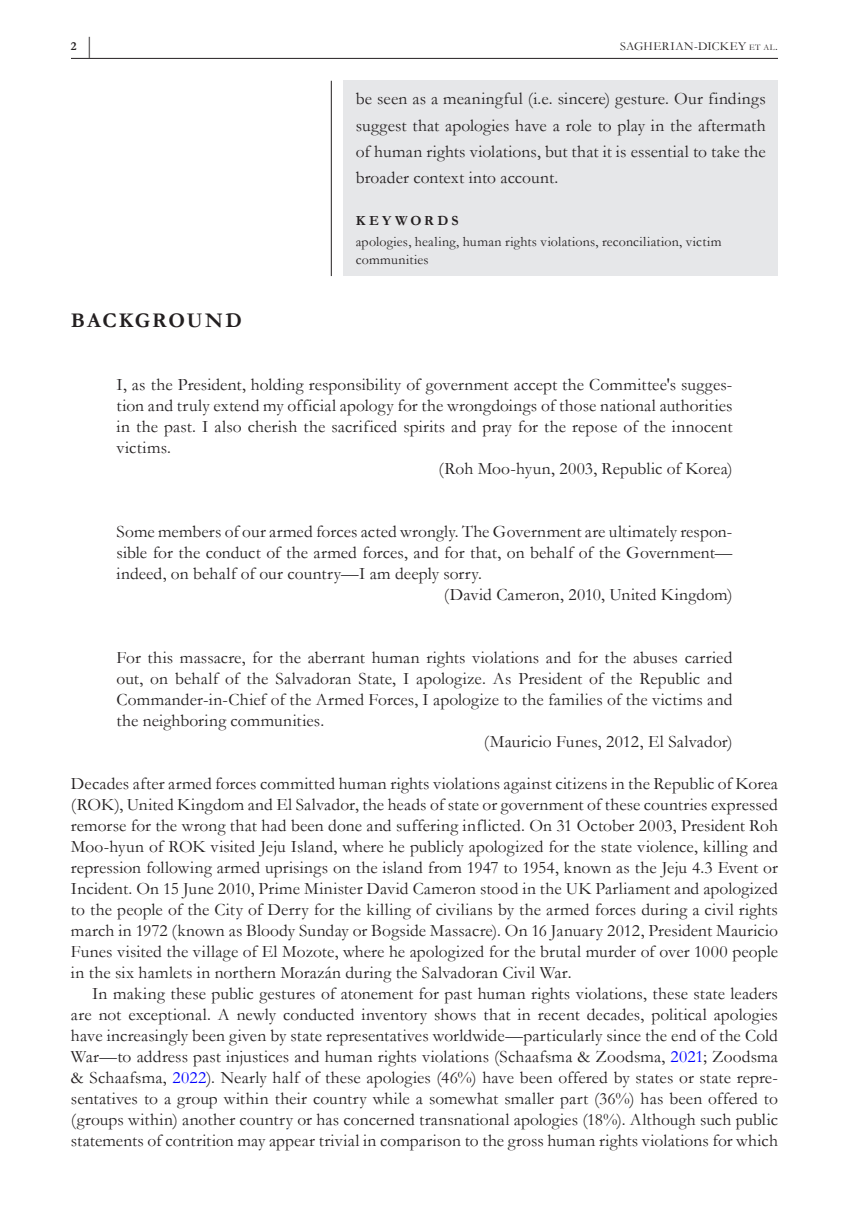
<style>
.page{position:relative;width:849px;height:1221px;background:#fff}
.page>*{position:absolute;margin:0;border:0;box-sizing:border-box;transform-origin:0 0}
.t1{font:700 21px "Garamond";letter-spacing:.09em;color:#231f20}
.t2{font:17.5px/21px "Garamond";letter-spacing:.005em;color:#231f20;text-align:justify}
.t3{font:14px/17.5px "Garamond";letter-spacing:.015em;color:#231f20}
.t4{font:700 14px "Garamond";letter-spacing:.23em;color:#231f20}
.t5{font:12.25px "Garamond";letter-spacing:.025em;color:#231f20}
.t6{font:700 12.25px "Garamond";color:#231f20}
.s1{font-size:23.62px}
.s2{font-size:8.58px}
.s3{color:#00f}
</style>
<div class="page">
<hr style="left:71px;top:58px;width:706px;height:1px;background:#231f20">
<div style="left:343px;top:81px;width:434px;height:195px;background:#e6e7e9"></div>
<hr style="left:331px;top:81px;width:1px;height:195px;background:#231f20">
<p class="t6" style="left:71px;top:38px;width:23px">2 <span class="s1">|</span></p>
<p class="t5" style="left:620px;top:38px;width:159px">SAGHERIAN-DICKEY <span class="s2">et al</span>.</p>
<p class="t1" style="left:71px;top:306px;width:172px">BACKGROUND</p>
<p class="t2" style="left:356px;top:85px;width:411px;line-height:26.2px">be seen as a meaningful (i.e. sincere) gesture. Our findings suggest that apologies have a role to play in the aftermath of human rights violations, but that it is essential to take the broader context into account.</p>
<p class="t4" style="left:356px;top:211px;width:104px">KEYWORDS</p>
<p class="t3" style="left:356px;top:233px;width:367px">apologies, healing, human rights violations, reconciliation, victim communities</p>
<p class="t2" style="left:116px;top:373px;width:617px">I, as the President, holding responsibility of government accept the Committee's sugges-</p>
<p class="t2" style="left:116px;top:394px;width:617px">tion and truly extend my official apology for the wrongdoings of those national authorities</p>
<p class="t2" style="left:116px;top:415px;width:617px">in the past. I also cherish the sacrificed spirits and pray for the repose of the innocent</p>
<p class="t2" style="left:116px;top:436px;width:56px">victims.</p>
<p class="t2" style="left:438px;top:457px;width:295px">(Roh Moo-hyun, 2003, Republic of Korea)</p>
<p class="t2" style="left:116px;top:520px;width:617px">Some members of our armed forces acted wrongly. The Government are ultimately respon-</p>
<p class="t2" style="left:116px;top:541px;width:617px">sible for the conduct of the armed forces, and for that, on behalf of the Government—</p>
<p class="t2" style="left:116px;top:562px;width:367px">indeed, on behalf of our country—I am deeply sorry.</p>
<p class="t2" style="left:443px;top:583px;width:290px">(David Cameron, 2010, United Kingdom)</p>
<p class="t2" style="left:116px;top:646px;width:617px">For this massacre, for the aberrant human rights violations and for the abuses carried</p>
<p class="t2" style="left:116px;top:667px;width:617px">out, on behalf of the Salvadoran State, I apologize. As President of the Republic and</p>
<p class="t2" style="left:116px;top:688px;width:617px">Commander-in-Chief of the Armed Forces, I apologize to the families of the victims and</p>
<p class="t2" style="left:116px;top:709px;width:209px">the neighboring communities.</p>
<p class="t2" style="left:483px;top:730px;width:250px">(Mauricio Funes, 2012, El Salvador)</p>
<p class="t2" style="left:71px;top:772px;width:708px">Decades after armed forces committed human rights violations against citizens in the Republic of Korea (ROK), United Kingdom and El Salvador, the heads of state or government of these countries expressed remorse for the wrong that had been done and suffering inflicted. On 31 October 2003, President Roh Moo-hyun of ROK visited Jeju Island, where he publicly apologized for the state violence, killing and repression following armed uprisings on the island from 1947 to 1954, known as the Jeju 4.3 Event or Incident. On 15 June 2010, Prime Minister David Cameron stood in the UK Parliament and apologized to the people of the City of Derry for the killing of civilians by the armed forces during a civil rights march in 1972 (known as Bloody Sunday or Bogside Massacre). On 16 January 2012, President Mauricio Funes visited the village of El Mozote, where he apologized for the brutal murder of over 1000 people in the six hamlets in northern Morazán during the Salvadoran Civil War.</p>
<p class="t2" style="left:71px;top:982px;width:708px;text-indent:21px">In making these public gestures of atonement for past human rights violations, these state leaders are not exceptional. A newly conducted inventory shows that in recent decades, political apologies have increasingly been given by state representatives worldwide—particularly since the end of the Cold War—to address past injustices and human rights violations (Schaafsma &amp; Zoodsma, <span class="s3">2021</span>; Zoodsma &amp; Schaafsma, <span class="s3">2022</span>). Nearly half of these apologies (46%) have been offered by states or state repre&shy;sentatives to a group within their country while a somewhat smaller part (36%) has been offered to (groups within) another country or has concerned transnational apologies (18%). Although such public statements of contrition may appear trivial in comparison to the gross human rights violations for which</p>
</div>
